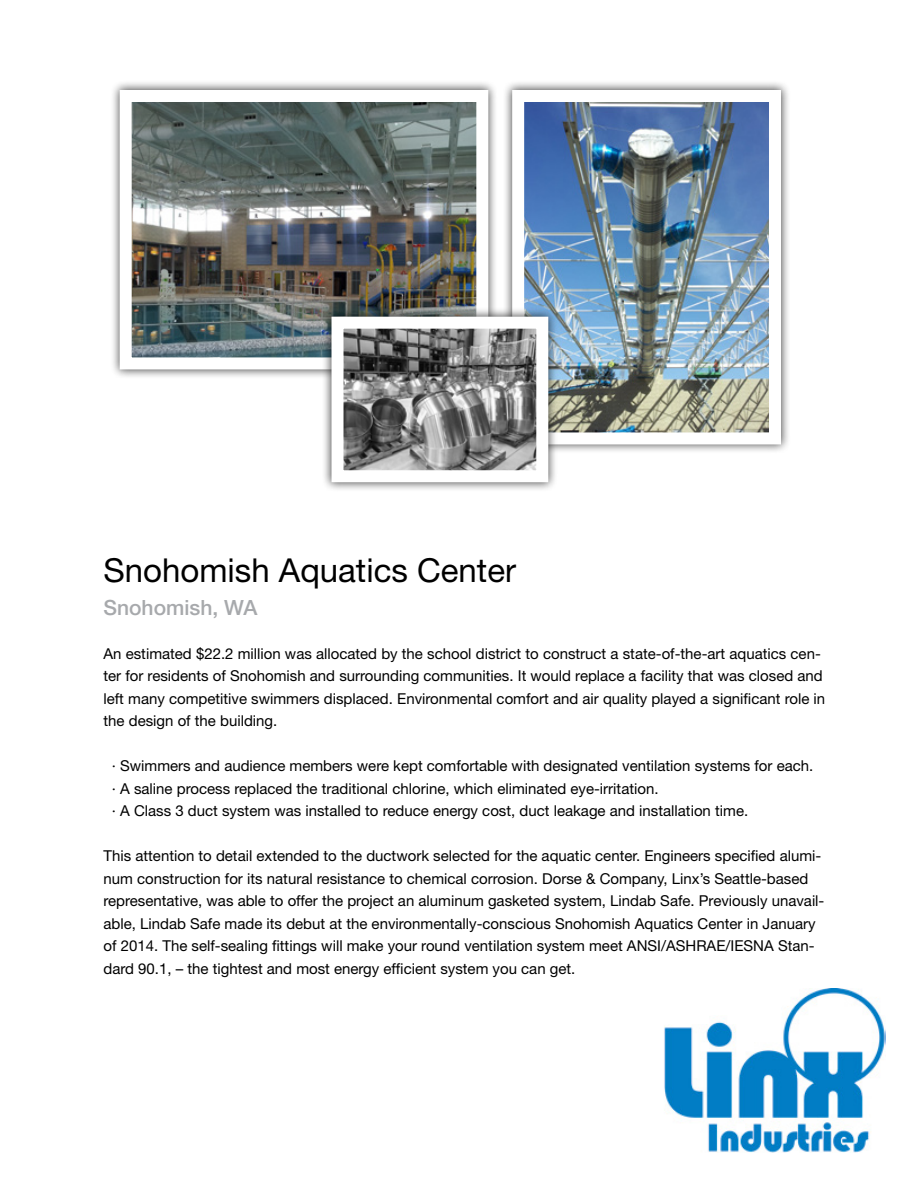
<style>
.page{position:relative;width:918px;height:1188px;background:#fff}
.page>*{position:absolute;margin:0;border:0;box-sizing:border-box;transform-origin:0 0}
.t1{font:33px "Helvetica Neue LT Pro";color:#000}
.t2{font:500 21px "Helvetica Neue LT Pro";color:#a7a9ac}
.t3{font:15px/22.5px "Helvetica Neue LT Pro";color:#000}
</style>
<div class="page">
<img style="left:664px;top:988px;width:222px;height:164px">
<div style="left:110px;top:80px;width:388px;height:299px;background:#000;opacity:.75"></div>
<img style="left:133px;top:103px;width:342px;height:253px">
<div style="left:120px;top:90px;width:368px;height:279px;border:12px solid #fff"></div>
<div style="left:502px;top:80px;width:288px;height:374px;background:#000;opacity:.75"></div>
<img style="left:525px;top:103px;width:243px;height:328px">
<div style="left:512px;top:90px;width:269px;height:354px;border:12px solid #fff"></div>
<div style="left:322px;top:307px;width:236px;height:185px;background:#000;opacity:.75"></div>
<img style="left:345px;top:330px;width:190px;height:139px">
<div style="left:332px;top:317px;width:216px;height:165px;border:12px solid #fff"></div>
<h1 class="t1" style="left:104px;top:550px;width:414px">Snohomish Aquatics Center</h1>
<h2 class="t2" style="left:104px;top:595px;width:155px">Snohomish, WA</h2>
<p class="t3" style="left:104px;top:642px;width:723px">An estimated $22.2 million was allocated by the school district to construct a state-of-the-art aquatics cen&shy;ter for residents of Snohomish and surrounding communities. It would replace a facility that was closed and left many competitive swimmers displaced. Environmental comfort and air quality played a significant role in the design of the building.</p>
<p class="t3" style="left:112px;top:754px;width:703px">· Swimmers and audience members were kept comfortable with designated ventilation systems for each. · A saline process replaced the traditional chlorine, which eliminated eye-irritation.<br>· A Class 3 duct system was installed to reduce energy cost, duct leakage and installation time.</p>
<p class="t3" style="left:104px;top:844px;width:722px">This attention to detail extended to the ductwork selected for the aquatic center. Engineers specified alumi&shy;num construction for its natural resistance to chemical corrosion. Dorse &amp; Company, Linx’s Seattle-based representative, was able to offer the project an aluminum gasketed system, Lindab Safe. Previously unavail&shy;able, Lindab Safe made its debut at the environmentally-conscious Snohomish Aquatics Center in January of 2014. The self-sealing fittings will make your round ventilation system meet ANSI/ASHRAE/IESNA Stan&shy;dard 90.1, – the tightest and most energy efficient system you can get.</p>
</div>
